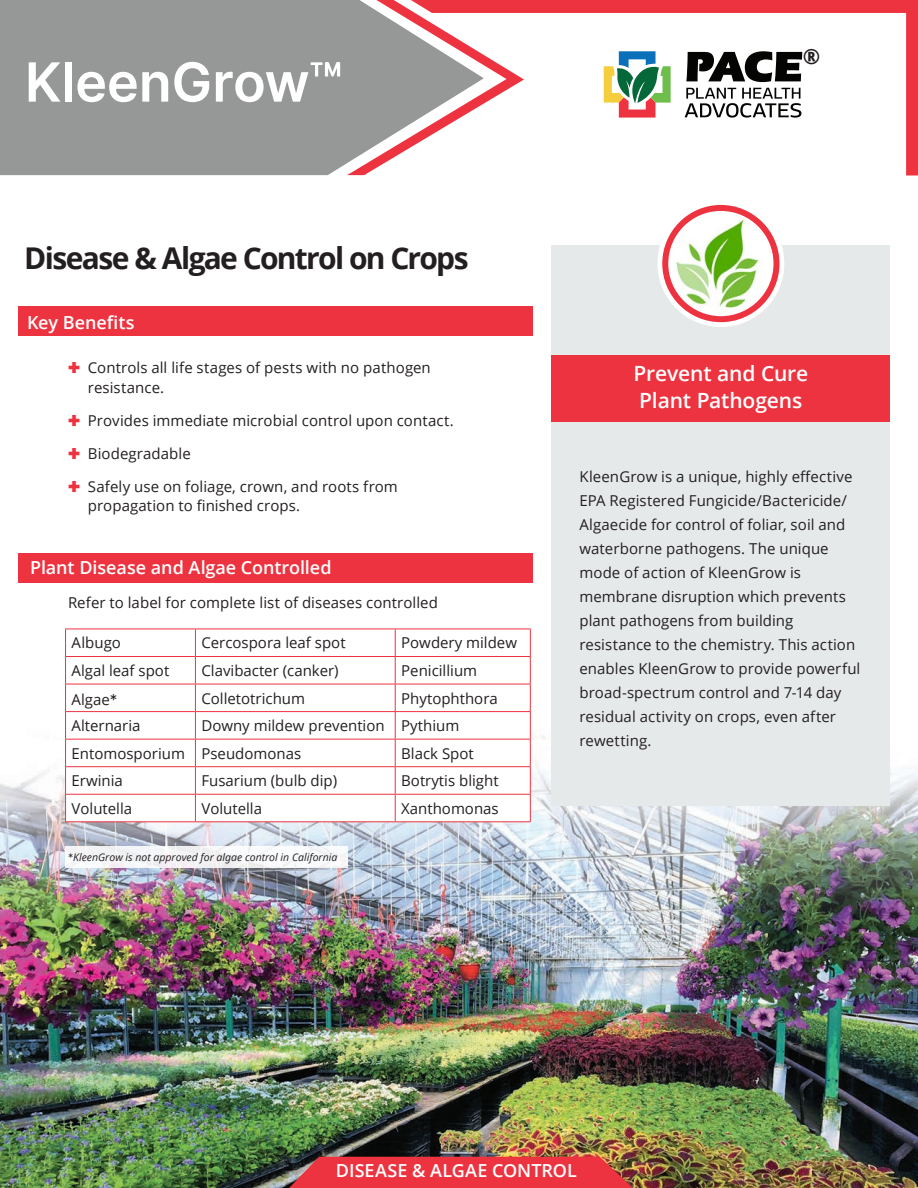
<style>
.page{position:relative;width:918px;height:1188px;background:#fff}
.page>*{position:absolute;margin:0;border:0;box-sizing:border-box;transform-origin:0 0}
.Main_Header1{font:600 54px "Inter";letter-spacing:-.005em;color:#fff}
.PageHeader1{font:700 30px "Open Sans";letter-spacing:-.055em;color:#231f20}
.Header-GreyBox1{font:600 21px "Open Sans";letter-spacing:-.005em;color:#fff}
.main_body{font:700 21px "Open Sans";color:#231f20}
.Subheader_1{font:600 18px "Open Sans";color:#fff}
.main_body-2{font:15px/24px "Open Sans";letter-spacing:.005em;color:#231f20}
.Bullet_Header{font:italic 10.5px "Open Sans";color:#231f20}
.s1{font-family:"Inter"}
.s2{font-family:"Inter";font-style:normal}
</style>
<div class="page">
<img style="left:0;top:724px;width:918px;height:464px">
<div style="left:0;top:0;width:347px;height:175px;background:#969898"></div>
<svg style="left:347px;top:0;width:64px;height:175px"></svg>
<svg style="left:411px;top:0;width:507px;height:176px"></svg>
<svg style="left:604px;top:51px;width:67px;height:67px"></svg>
<svg style="left:685px;top:88px;width:116px;height:30px"></svg>
<svg style="left:686px;top:51px;width:116px;height:31px"></svg>
<div style="left:552px;top:246px;width:338px;height:560px;background:#e6e9ea"></div>
<div style="left:552px;top:355px;width:338px;height:67px;background:#ee3340"></div>
<svg style="left:657px;top:200px;width:127px;height:127px;fill:#fff"></svg>
<img style="left:670px;top:213px;width:101px;height:101px">
<div style="left:662px;top:205px;width:118px;height:117px;border:6px solid #ee3340;border-radius:50%"></div>
<div style="left:18px;top:306px;width:514px;height:29px;background:#ee3340"></div>
<div style="left:18px;top:553px;width:514px;height:29px;background:#ee3340"></div>
<svg style="left:66px;top:630px;width:464px;height:191px"></svg>
<hr style="left:65px;top:629px;width:130px;height:1px;background:#ee3340">
<hr style="left:195px;top:629px;width:200px;height:1px;background:#ee3340">
<hr style="left:395px;top:629px;width:136px;height:1px;background:#ee3340">
<hr style="left:65px;top:656px;width:130px;height:1px;background:#ee3340">
<hr style="left:195px;top:656px;width:200px;height:1px;background:#ee3340">
<hr style="left:395px;top:656px;width:136px;height:1px;background:#ee3340">
<hr style="left:65px;top:684px;width:130px;height:1px;background:#ee3340">
<hr style="left:195px;top:684px;width:200px;height:1px;background:#ee3340">
<hr style="left:395px;top:684px;width:136px;height:1px;background:#ee3340">
<hr style="left:65px;top:711px;width:130px;height:1px;background:#ee3340">
<hr style="left:195px;top:711px;width:200px;height:1px;background:#ee3340">
<hr style="left:395px;top:711px;width:136px;height:1px;background:#ee3340">
<hr style="left:65px;top:739px;width:130px;height:1px;background:#ee3340">
<hr style="left:195px;top:739px;width:200px;height:1px;background:#ee3340">
<hr style="left:395px;top:739px;width:136px;height:1px;background:#ee3340">
<hr style="left:65px;top:766px;width:130px;height:1px;background:#ee3340">
<hr style="left:195px;top:766px;width:200px;height:1px;background:#ee3340">
<hr style="left:395px;top:766px;width:136px;height:1px;background:#ee3340">
<hr style="left:65px;top:794px;width:130px;height:1px;background:#ee3340">
<svg style="left:65px;top:629px;width:1px;height:192px"></svg>
<hr style="left:195px;top:794px;width:200px;height:1px;background:#ee3340">
<svg style="left:195px;top:629px;width:1px;height:192px"></svg>
<hr style="left:395px;top:794px;width:136px;height:1px;background:#ee3340">
<svg style="left:395px;top:629px;width:1px;height:192px"></svg>
<svg style="left:530px;top:629px;width:1px;height:192px"></svg>
<hr style="left:65px;top:821px;width:130px;height:1px;background:#ee3340">
<hr style="left:195px;top:821px;width:200px;height:1px;background:#ee3340">
<hr style="left:395px;top:821px;width:136px;height:1px;background:#ee3340">
<div style="left:65px;top:846px;width:283px;height:22px;background:#f6f5f8"></div>
<svg style="left:289px;top:1157px;width:344px;height:31px;background:#e23640"></svg>
<p class="Main_Header1" style="left:25px;top:43px;width:319px">KleenGrow™</p>
<p class="PageHeader1" style="left:24px;top:237px;width:446px">Disease &amp; Algae Control on Crops</p>
<p class="Subheader_1" style="left:27px;top:310px;width:109px">Key Benefits</p>
<p class="main_body-2" style="left:88px;top:358px;width:344px;line-height:19.5px">Controls all life stages of pests with no pathogen resistance.</p>
<p class="main_body-2" style="left:88px;top:408px;width:368px">Provides immediate microbial control upon contact.</p>
<p class="main_body-2" style="left:88px;top:441px;width:104px">Biodegradable</p>
<p class="main_body-2" style="left:88px;top:476px;width:312px;line-height:19.5px">Safely use on foliage, crown, and roots from propagation to finished crops.</p>
<p class="Subheader_1" style="left:30px;top:556px;width:303px">Plant Disease and Algae Controlled</p>
<p class="main_body-2" style="left:68px;top:591px;width:372px">Refer to label for complete list of diseases controlled</p>
<p class="main_body-2" style="left:72px;top:631px;width:51px">Albugo</p>
<p class="main_body-2" style="left:201px;top:631px;width:146px">Cercospora leaf spot</p>
<p class="main_body-2" style="left:401px;top:631px;width:117px">Powdery mildew</p>
<p class="main_body-2" style="left:72px;top:658px;width:99px">Algal leaf spot</p>
<p class="main_body-2" style="left:201px;top:658px;width:139px">Clavibacter (canker)</p>
<p class="main_body-2" style="left:401px;top:658px;width:77px">Penicillium</p>
<p class="main_body-2" style="left:72px;top:687px;width:47px">Algae<span class="s1">*</span></p>
<p class="main_body-2" style="left:201px;top:686px;width:105px">Colletotrichum</p>
<p class="main_body-2" style="left:401px;top:686px;width:98px">Phytophthora</p>
<p class="main_body-2" style="left:72px;top:713px;width:70px">Alternaria</p>
<p class="main_body-2" style="left:201px;top:713px;width:185px">Downy mildew prevention</p>
<p class="main_body-2" style="left:401px;top:713px;width:60px">Pythium</p>
<p class="main_body-2" style="left:72px;top:741px;width:115px">Entomosporium</p>
<p class="main_body-2" style="left:201px;top:741px;width:101px">Pseudomonas</p>
<p class="main_body-2" style="left:401px;top:741px;width:74px">Black Spot</p>
<p class="main_body-2" style="left:72px;top:768px;width:53px">Erwinia</p>
<p class="main_body-2" style="left:201px;top:768px;width:137px">Fusarium (bulb dip)</p>
<p class="main_body-2" style="left:401px;top:768px;width:99px">Botrytis blight</p>
<p class="main_body-2" style="left:72px;top:796px;width:62px">Volutella</p>
<p class="main_body-2" style="left:201px;top:796px;width:62px">Volutella</p>
<p class="main_body-2" style="left:401px;top:796px;width:99px">Xanthomonas</p>
<p class="Bullet_Header" style="left:68px;top:850px;width:271px"><span class="s2">*</span>KleenGrow is not approved for algae control in California</p>
<p class="main_body" style="left:803px;top:41px;width:19px">®</p>
<p class="Header-GreyBox1" style="left:634px;top:359px;width:176px">Prevent and Cure</p>
<p class="Header-GreyBox1" style="left:639px;top:386px;width:165px">Plant Pathogens</p>
<p class="main_body-2" style="left:579px;top:464px;width:283px">KleenGrow is a unique, highly effective EPA Registered Fungicide/Bactericide/ Algaecide for control of foliar, soil and waterborne pathogens. The unique mode of action of KleenGrow is membrane disruption which prevents plant pathogens from building resistance to the chemistry. This action enables KleenGrow to provide powerful broad-spectrum control and 7-14 day residual activity on crops, even after rewetting.</p>
<p class="Subheader_1" style="left:336px;top:1158px;width:242px">DISEASE &amp; ALGAE CONTROL</p>
</div>
